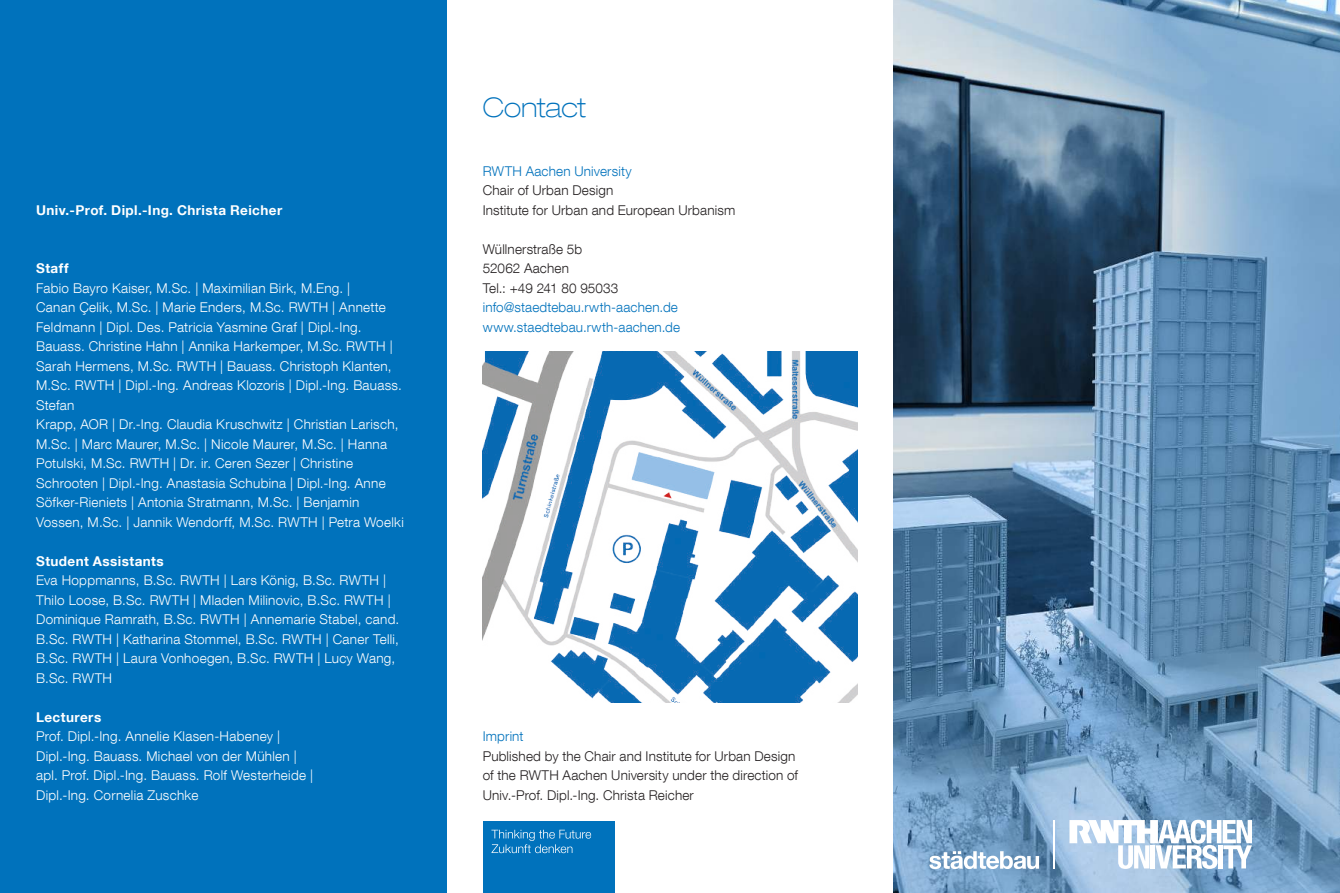
<style>
.page{position:relative;width:1340px;height:893px;background:#fff}
.page>*{position:absolute;margin:0;border:0;box-sizing:border-box;transform-origin:0 0}
.t1{font:100 expanded 27px "Helvetica Neue LT Com";letter-spacing:-.005em;color:#0072bc}
.t2{font:300 13.5px/19.5px "Helvetica Neue LT Com";letter-spacing:.02em;color:#fff}
.t3{font:300 13.5px/19.5px "Helvetica Neue LT Com";letter-spacing:.01em;color:#231f20}
.t4{font:300 13.5px/19.5px "Helvetica Neue LT Com";letter-spacing:.01em;color:#0072bc}
.t5{font:700 13.5px "Helvetica Neue LT Com";letter-spacing:.03em;color:#fff}
</style>
<div class="page">
<img style="left:893px;top:0;width:446px;height:893px">
<div style="left:0;top:0;width:446px;height:893px;background:#0072bc"></div>
<img style="left:483px;top:351px;width:374px;height:351px">
<div style="left:483px;top:821px;width:131px;height:72px;background:#0072bc"></div>
<svg style="left:491px;top:830px;width:100px;height:23px"></svg>
<svg style="left:1069px;top:820px;width:182px;height:49px"></svg>
<hr style="left:1053px;top:820px;width:1px;height:49px;background:#fff">
<svg style="left:929px;top:851px;width:110px;height:18px"></svg>
<p class="t5" style="left:36px;top:201px;width:248px">Univ.-Prof. Dipl.-Ing. Christa Reicher</p>
<p class="t5" style="left:36px;top:260px;width:34px">Staff</p>
<p class="t2" style="left:36px;top:278px;width:369px">Fabio Bayro Kaiser, M.Sc. | Maximilian Birk, M.Eng. |<br>Canan Çelik, M.Sc. | Marie Enders, M.Sc. RWTH | Annette Feldmann | Dipl. Des. Patricia Yasmine Graf | Dipl.-Ing.<br>Bauass. Christine Hahn | Annika Harkemper, M.Sc. RWTH | Sarah Hermens, M.Sc. RWTH | Bauass. Christoph Klanten, M.Sc. RWTH | Dipl.-Ing. Andreas Klozoris | Dipl.-Ing. Bauass.<br>Stefan<br>Krapp, AOR | Dr.-Ing. Claudia Kruschwitz | Christian Larisch, M.Sc. | Marc Maurer, M.Sc. | Nicole Maurer, M.Sc. | Hanna Potulski, M.Sc. RWTH | Dr. ir. Ceren Sezer | Christine Schrooten | Dipl.-Ing. Anastasia Schubina | Dipl.-Ing. Anne Söfker-Rieniets | Antonia Stratmann, M.Sc. | Benjamin Vossen, M.Sc. | Jannik Wendorff, M.Sc. RWTH | Petra Woelki</p>
<p class="t5" style="left:36px;top:552px;width:129px">Student Assistants</p>
<p class="t2" style="left:36px;top:570px;width:365px">Eva Hoppmanns, B.Sc. RWTH | Lars König, B.Sc. RWTH | Thilo Loose, B.Sc. RWTH | Mladen Milinovic, B.Sc. RWTH | Dominique Ramrath, B.Sc. RWTH | Annemarie Stabel, cand.<br>B.Sc. RWTH | Katharina Stommel, B.Sc. RWTH | Caner Telli, B.Sc. RWTH | Laura Vonhoegen, B.Sc. RWTH | Lucy Wang, B.Sc. RWTH</p>
<p class="t5" style="left:36px;top:708px;width:67px">Lecturers</p>
<p class="t2" style="left:36px;top:726px;width:278px">Prof. Dipl.-Ing. Annelie Klasen-Habeney | Dipl.-Ing. Bauass. Michael von der Mühlen | apl. Prof. Dipl.-Ing. Bauass. Rolf Westerheide | Dipl.-Ing. Cornelia Zuschke</p>
<h1 class="t1" style="left:483px;top:91px;width:105px">Contact</h1>
<p class="t4" style="left:483px;top:161px;width:150px">RWTH Aachen University</p>
<p class="t3" style="left:483px;top:180px;width:254px">Chair of Urban Design<br>Institute for Urban and European Urbanism</p>
<p class="t3" style="left:483px;top:239px;width:137px">Wüllnerstraße 5b<br>52062 Aachen<br>Tel.: +49 241 80 95033</p>
<p class="t4" style="left:483px;top:297px;width:199px">info@staedtebau.rwth-aachen.de www.staedtebau.rwth-aachen.de</p>
<p class="t4" style="left:483px;top:726px;width:42px">Imprint</p>
<p class="t3" style="left:483px;top:746px;width:317px">Published by the Chair and Institute for Urban Design of the RWTH Aachen University under the direction of<br>Univ.-Prof. Dipl.-Ing. Christa Reicher</p>
</div>
